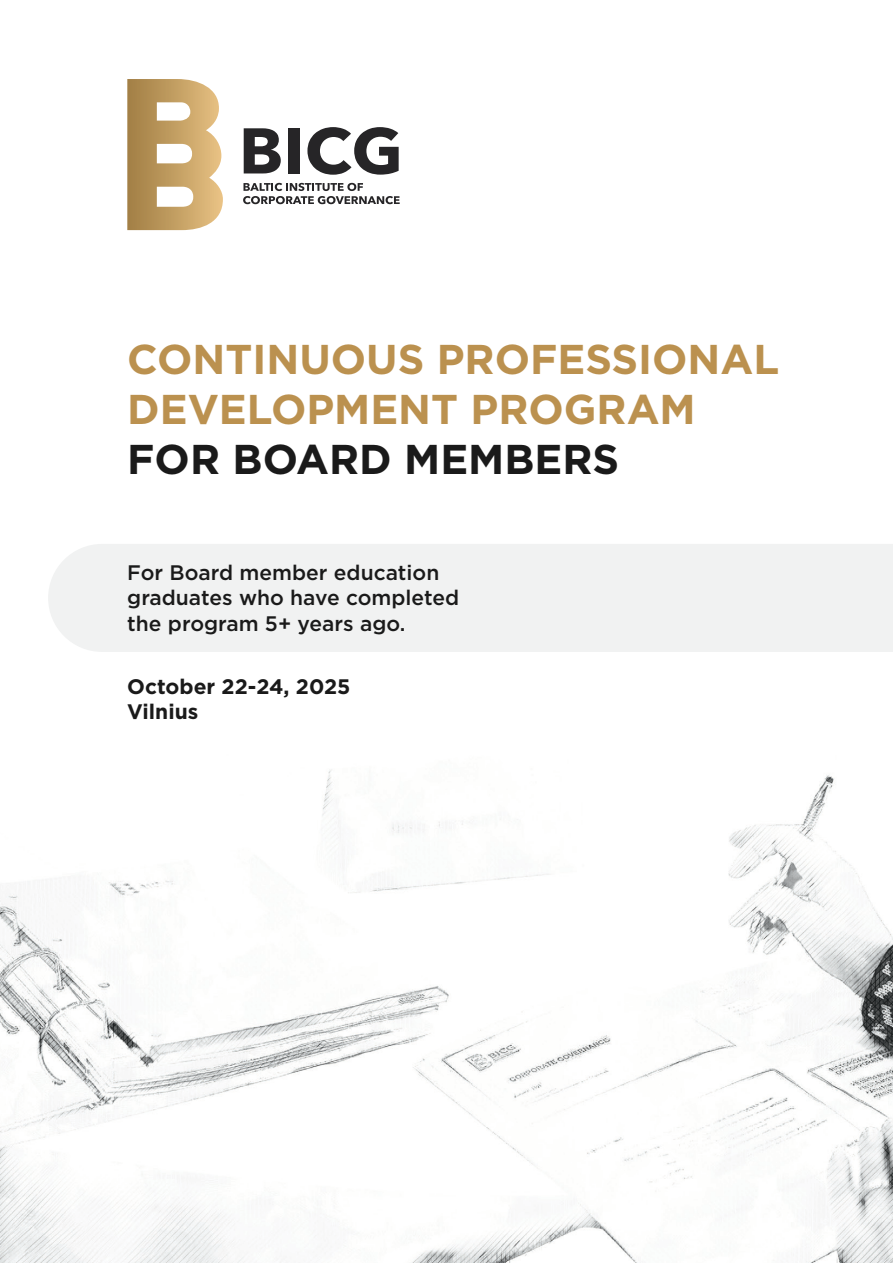
<style>
.page{position:relative;width:893px;height:1263px;background:#fff}
.page>*{position:absolute;margin:0;border:0;box-sizing:border-box;transform-origin:0 0}
.t1{font:700 41.7px/49.9px "Gotham";color:#bb914f}
.t2{font:700 41.7px "Gotham";color:#1a1a1a}
.t3{font:500 21px/25.2px "Gotham";color:#1a1a1a}
.t4{font:700 21px/25.2px "Gotham";color:#1a1a1a}
</style>
<div class="page">
<img style="left:0;top:770px;width:893px;height:493px">
<div style="left:48px;top:544px;width:845px;height:108px;background:#f1f2f2"></div>
<svg style="left:244px;top:128px;width:37px;height:45px"></svg>
<div style="left:288px;top:128px;width:12px;height:45px;background:#262527"></div>
<svg style="left:307px;top:127px;width:92px;height:48px"></svg>
<svg style="left:243px;top:183px;width:157px;height:21px"></svg>
<svg style="left:127px;top:79px;width:96px;height:151px"></svg>
<h1 class="t1" style="left:127px;top:334px;width:653px">CONTINUOUS PROFESSIONAL<br>DEVELOPMENT PROGRAM</h1>
<h1 class="t2" style="left:127px;top:431px;width:493px">FOR BOARD MEMBERS</h1>
<p class="t3" style="left:127px;top:560px;width:333px">For Board member education graduates who have completed the program 5+ years ago.</p>
<p class="t4" style="left:127px;top:674px;width:225px">October 22-24, 2025<br>Vilnius</p>
</div>
